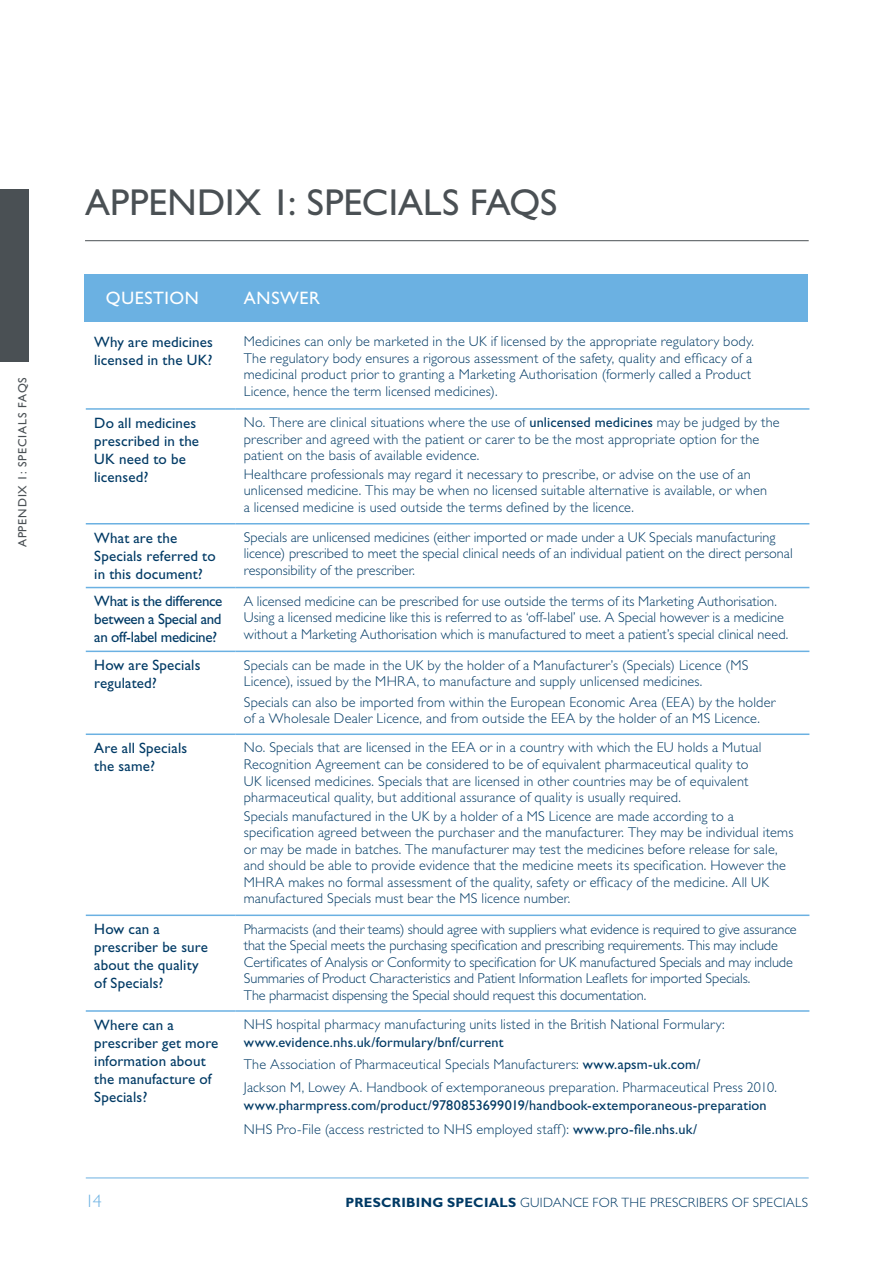
<style>
.page{position:relative;width:893px;height:1263px;background:#fff}
.page>*{position:absolute;margin:0;border:0;box-sizing:border-box;transform-origin:0 0}
.t1{font:37.5px "Gill Sans Std";color:#4a5054}
.t2{font:18px "Gill Sans Std";letter-spacing:.035em;color:#fff}
.t3{font:300 18px "Gill Sans Std";color:#6bb1e2}
.t4{font:15px/18px "Gill Sans Std";letter-spacing:.01em;color:#003a65}
.t5{font:300 14.25px/16.5px "Gill Sans Std";letter-spacing:.01em;color:#003a65}
.t6{font:14.25px/23.7px "Gill Sans Std";letter-spacing:.01em;color:#003a65}
.t7{font:300 13.5px "Gill Sans Std";letter-spacing:.02em;color:#003a65}
.t8{font:12px "Gill Sans Std";letter-spacing:.07em;color:#4a5054}
.s1{font-weight:400}
.s2{font-weight:300}
.s3{font-weight:700}
</style>
<div class="page">
<hr style="left:86px;top:1178px;width:723px;height:1px;background:#6bb1e2">
<div style="left:0;top:189px;width:29px;height:173px;background:#4a5054"></div>
<hr style="left:86px;top:408px;width:149px;height:2px;background:#6bb1e2">
<hr style="left:235px;top:408px;width:574px;height:2px;background:#6bb1e2">
<hr style="left:86px;top:523px;width:149px;height:1px;background:#6bb1e2">
<hr style="left:235px;top:523px;width:574px;height:1px;background:#6bb1e2">
<hr style="left:86px;top:587px;width:149px;height:1px;background:#6bb1e2">
<hr style="left:235px;top:587px;width:574px;height:1px;background:#6bb1e2">
<hr style="left:86px;top:651px;width:149px;height:1px;background:#6bb1e2">
<hr style="left:235px;top:651px;width:574px;height:1px;background:#6bb1e2">
<hr style="left:86px;top:733px;width:149px;height:2px;background:#6bb1e2">
<hr style="left:235px;top:733px;width:574px;height:2px;background:#6bb1e2">
<hr style="left:86px;top:914px;width:149px;height:2px;background:#6bb1e2">
<hr style="left:235px;top:914px;width:574px;height:2px;background:#6bb1e2">
<hr style="left:86px;top:1010px;width:149px;height:2px;background:#6bb1e2">
<hr style="left:235px;top:1010px;width:574px;height:2px;background:#6bb1e2">
<hr style="left:85px;top:240px;width:724px;height:1px;background:#4a5054">
<div style="left:85px;top:274px;width:723px;height:48px;background:#6bb1e2"></div>
<p class="t8" style="left:16px;top:547px;width:172px;rotate:-90deg">APPENDIX 1: SPECIALS FAQS</p>
<h1 class="t1" style="left:85px;top:181px;width:474px">APPENDIX 1: SPECIALS FAQS</h1>
<p class="t2" style="left:106px;top:288px;width:95px">QUESTION</p>
<p class="t2" style="left:244px;top:288px;width:78px">ANSWER</p>
<p class="t4" style="left:94px;top:333px;width:120px">Why are medicines licensed in the UK?</p>
<p class="t5" style="left:244px;top:333px;width:512px">Medicines can only be marketed in the UK if licensed by the appropriate regulatory body.<br>The regulatory body ensures a rigorous assessment of the safety, quality and efficacy of a medicinal product prior to granting a Marketing Authorisation (formerly called a Product Licence, hence the term licensed medicines).</p>
<p class="t4" style="left:94px;top:414px;width:106px">Do all medicines prescribed in the<br>UK need to be licensed?</p>
<p class="t5" style="left:244px;top:414px;width:537px">No. There are clinical situations where the use of <span class="s1">unlicensed medicines</span> may be judged by the prescriber and agreed with the patient or carer to be the most appropriate option for the patient on the basis of available evidence.</p>
<p class="t5" style="left:244px;top:466px;width:525px">Healthcare professionals may regard it necessary to prescribe, or advise on the use of an unlicensed medicine. This may be when no licensed suitable alternative is available, or when a licensed medicine is used outside the terms defined by the licence.</p>
<p class="t4" style="left:94px;top:528px;width:123px">What are the<br>Specials referred to in this document?</p>
<p class="t5" style="left:244px;top:529px;width:550px">Specials are unlicensed medicines (either imported or made under a UK Specials manufacturing licence) prescribed to meet the special clinical needs of an individual patient on the direct personal responsibility of the prescriber.</p>
<p class="t4" style="left:94px;top:592px;width:130px;text-align:justify">What is the difference between a Special and an off-label medicine?</p>
<p class="t5" style="left:244px;top:593px;width:546px">A licensed medicine can be prescribed for use outside the terms of its Marketing Authorisation.<br>Using a licensed medicine like this is referred to as ‘off-label’ use. A Special however is a medicine without a Marketing Authorisation which is manufactured to meet a patient’s special clinical need.</p>
<p class="t4" style="left:94px;top:656px;width:108px">How are Specials regulated?</p>
<p class="t5" style="left:244px;top:657px;width:506px">Specials can be made in the UK by the holder of a Manufacturer’s (Specials) Licence (MS<br>Licence), issued by the MHRA, to manufacture and supply unlicensed medicines.</p>
<p class="t5" style="left:244px;top:694px;width:533px">Specials can also be imported from within the European Economic Area (EEA) by the holder of a Wholesale Dealer Licence, and from outside the EEA by the holder of an MS Licence.</p>
<p class="t4" style="left:94px;top:739px;width:94px">Are all Specials the same?</p>
<p class="t5" style="left:244px;top:740px;width:519px">No. Specials that are licensed in the EEA or in a country with which the EU holds a Mutual Recognition Agreement can be considered to be of equivalent pharmaceutical quality to UK licensed medicines. Specials that are licensed in other countries may be of equivalent pharmaceutical quality, but additional assurance of quality is usually required.</p>
<p class="t5" style="left:244px;top:808px;width:551px">Specials manufactured in the UK by a holder of a MS Licence are made according to a specification agreed between the purchaser and the manufacturer. They may be individual items or may be made in batches. The manufacturer may test the medicines before release for sale, and should be able to provide evidence that the medicine meets its specification. However the MHRA makes no formal assessment of the quality, safety or efficacy of the medicine. All UK manufactured Specials must bear the MS licence number.</p>
<p class="t4" style="left:94px;top:920px;width:115px">How can a prescriber be sure about the quality of Specials?</p>
<p class="t5" style="left:244px;top:921px;width:554px">Pharmacists (and their teams) should agree with suppliers what evidence is required to give assurance that the Special meets the purchasing specification and prescribing requirements. This may include Certificates of Analysis or Conformity to specification for UK manufactured Specials and may include Summaries of Product Characteristics and Patient Information Leaflets for imported Specials.<br>The pharmacist dispensing the Special should request this documentation.</p>
<p class="t4" style="left:94px;top:1016px;width:126px">Where can a prescriber get more information about the manufacture of<br>Specials?</p>
<p class="t5" style="left:244px;top:1016px;width:482px">NHS hospital pharmacy manufacturing units listed in the British National Formulary:</p>
<p class="t5" style="left:244px;top:1031px;width:535px;line-height:22.2px"><span class="s1">www.evidence.nhs.uk/formulary/bnf/current<br></span>The Association of Pharmaceutical Specials Manufacturers: <span class="s1">www.apsm-uk.com/<br></span>Jackson M, Lowey A. Handbook of extemporaneous preparation. Pharmaceutical Press 2010.</p>
<p class="t6" style="left:244px;top:1093px;width:524px">www.pharmpress.com/product/9780853699019/handbook-extemporaneous-preparation<br><span class="s2">NHS Pro-File (access restricted to NHS employed staff):</span> www.pro-file.nhs.uk/</p>
<p class="t3" style="left:85px;top:1191px;width:18px">14</p>
<p class="t7" style="left:345px;top:1195px;width:464px"><span class="s3">PRESCRIBING SPECIALS</span> GUIDANCE FOR THE PRESCRIBERS OF SPECIALS</p>
</div>
